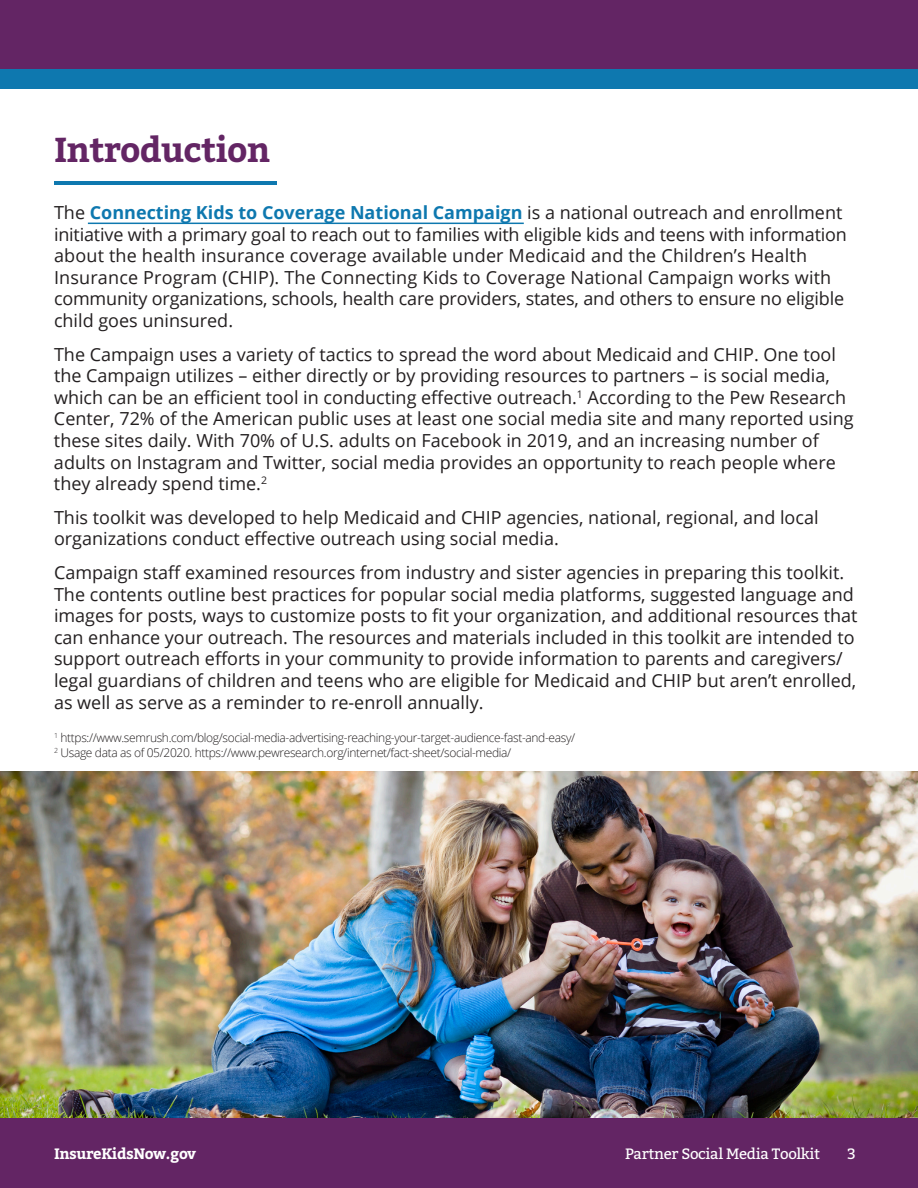
<style>
.page{position:relative;width:918px;height:1188px;background:#fff}
.page>*{position:absolute;margin:0;border:0;box-sizing:border-box;transform-origin:0 0}
.t1{font:700 34.5px "Bitter";letter-spacing:-.02em;color:#632564}
.t2{font:18px/21.6px "Open Sans";color:#231f20}
.t3{font:15px "Bitter";letter-spacing:-.02em;color:#fff}
.t4{font:700 15px "Bitter";letter-spacing:-.02em;color:#fff}
.t5{font:300 12px/14.4px "Open Sans";letter-spacing:-.03em;color:#231f20}
.s1{font-weight:700;color:#0e78af}
</style>
<div class="page">
<div style="left:0;top:0;width:918px;height:69px;background:#632564"></div>
<img style="left:0;top:771px;width:918px;height:348px">
<div style="left:0;top:1119px;width:918px;height:69px;background:#632564"></div>
<div style="left:0;top:69px;width:918px;height:20px;background:#0e78af"></div>
<hr style="left:54px;top:182px;width:222px;height:3px;background:#0e78af">
<hr style="left:88px;top:223px;width:436px;height:1px;background:#0e78af">
<h2 class="t1" style="left:54px;top:127px;width:218px">Introduction</h2>
<p class="t2" style="left:54px;top:201px;width:794px">The <span class="s1">Connecting Kids to Coverage National Campaign</span> is a national outreach and enrollment initiative with a primary goal to reach out to families with eligible kids and teens with information about the health insurance coverage available under Medicaid and the Children’s Health Insurance Program (CHIP). The Connecting Kids to Coverage National Campaign works with community organizations, schools, health care providers, states, and others to ensure no eligible child goes uninsured.</p>
<p class="t2" style="left:54px;top:343px;width:801px">The Campaign uses a variety of tactics to spread the word about Medicaid and CHIP. One tool the Campaign utilizes – either directly or by providing resources to partners – is social media, which can be an efficient tool in conducting effective outreach.<sup>1</sup> According to the Pew Research Center, 72% of the American public uses at least one social media site and many reported using these sites daily. With 70% of U.S. adults on Facebook in 2019, and an increasing number of adults on Instagram and Twitter, social media provides an opportunity to reach people where they already spend time.<sup>2</sup></p>
<p class="t2" style="left:54px;top:506px;width:766px">This toolkit was developed to help Medicaid and CHIP agencies, national, regional, and local organizations conduct effective outreach using social media.</p>
<p class="t2" style="left:54px;top:561px;width:805px">Campaign staff examined resources from industry and sister agencies in preparing this toolkit.<br>The contents outline best practices for popular social media platforms, suggested language and images for posts, ways to customize posts to fit your organization, and additional resources that can enhance your outreach. The resources and materials included in this toolkit are intended to support outreach efforts in your community to provide information to parents and caregivers/ legal guardians of children and teens who are eligible for Medicaid and CHIP but aren’t enrolled, as well as serve as a reminder to re-enroll annually.</p>
<p class="t5" style="left:54px;top:730px;width:523px"><sup>1</sup> https://www.semrush.com/blog/social-media-advertising-reaching-your-target-audience-fast-and-easy/<br><sup>2</sup> Usage data as of 05/2020. https://www.pewresearch.org/internet/fact-sheet/social-media/</p>
<p class="t4" style="left:54px;top:1144px;width:144px">InsureKidsNow.gov</p>
<p class="t3" style="left:625px;top:1144px;width:197px">Partner Social Media Toolkit</p>
<p class="t3" style="left:847px;top:1144px;width:10px">3</p>
</div>
